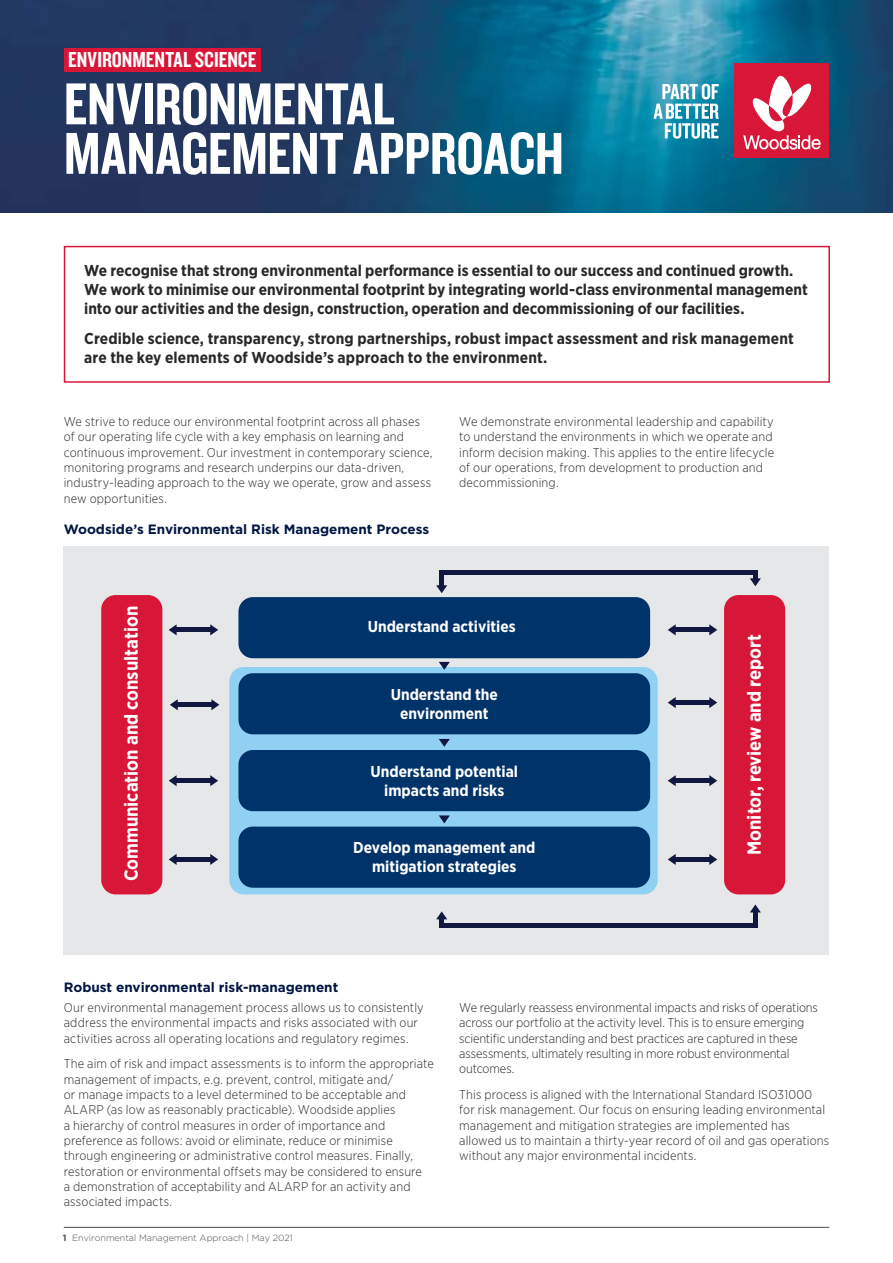
<style>
.page{position:relative;width:893px;height:1263px;background:#fff}
.page>*{position:absolute;margin:0;border:0;box-sizing:border-box;transform-origin:0 0}
.t1{font:61.35px/49.5px "Knockout HTF49 Liteweight";letter-spacing:-.005em;color:#fff}
.t2{font:22.5px "Knockout HTF49 Liteweight";color:#fff}
.t3{font:700 18.9px "Gotham Narrow";color:#fff}
.t4{font:700 15.75px/18.9px "Gotham Narrow";color:#292829}
.t5{font:700 15.75px/18.9px "Gotham Narrow";color:#fff;text-align:center}
.t6{font:700 13.5px "Gotham";color:#001542}
.t7{font:300 12.75px/15.3px "Gotham Narrow";letter-spacing:.01em;color:#292829}
.t8{font:300 12.75px/15.3px "Gotham Narrow";letter-spacing:-.01em;color:#292829}
.t9{font:300 9px "Gotham";color:#4d4d4f}
.s1{font-weight:700}
</style>
<div class="page">
<hr style="left:64px;top:1227px;width:765px;height:1px;background:#4d4d4f">
<div style="left:64px;top:546px;width:765px;height:409px;background:#e6e7e8"></div>
<div style="left:238px;top:597px;width:412px;height:61px;background:#003369;border-radius:14px"></div>
<div style="left:229px;top:667px;width:429px;height:227px;background:#90d1f3;border-radius:14px"></div>
<div style="left:101px;top:595px;width:61px;height:299px;background:#d71638;border-radius:14px"></div>
<div style="left:724px;top:595px;width:61px;height:299px;background:#d71638;border-radius:14px"></div>
<div style="left:238px;top:673px;width:412px;height:61px;background:#003369;border-radius:14px"></div>
<div style="left:238px;top:750px;width:412px;height:61px;background:#003369;border-radius:14px"></div>
<div style="left:238px;top:826px;width:412px;height:62px;background:#003369;border-radius:14px"></div>
<svg style="left:436px;top:585px;width:11px;height:8px"></svg>
<svg style="left:439px;top:662px;width:11px;height:8px"></svg>
<svg style="left:439px;top:739px;width:11px;height:8px"></svg>
<svg style="left:439px;top:815px;width:11px;height:8px"></svg>
<svg style="left:668px;top:624px;width:8px;height:11px"></svg>
<svg style="left:709px;top:624px;width:8px;height:11px"></svg>
<hr style="left:439px;top:570px;width:319px;height:4px;background:#101841">
<svg style="left:750px;top:574px;width:11px;height:12px"></svg>
<div style="left:439px;top:573px;width:5px;height:14px;background:#101841"></div>
<svg style="left:750px;top:904px;width:11px;height:8px"></svg>
<div style="left:439px;top:923px;width:319px;height:5px;background:#101841"></div>
<svg style="left:436px;top:911px;width:11px;height:12px"></svg>
<div style="left:753px;top:911px;width:5px;height:14px;background:#101841"></div>
<hr style="left:674px;top:628px;width:39px;height:4px;background:#101841">
<svg style="left:668px;top:697px;width:8px;height:11px"></svg>
<svg style="left:709px;top:697px;width:8px;height:11px"></svg>
<div style="left:674px;top:700px;width:39px;height:5px;background:#101841"></div>
<svg style="left:668px;top:775px;width:8px;height:11px"></svg>
<svg style="left:709px;top:775px;width:8px;height:11px"></svg>
<div style="left:674px;top:778px;width:39px;height:5px;background:#101841"></div>
<svg style="left:668px;top:854px;width:8px;height:11px"></svg>
<svg style="left:709px;top:854px;width:8px;height:11px"></svg>
<div style="left:674px;top:857px;width:39px;height:5px;background:#101841"></div>
<svg style="left:169px;top:624px;width:8px;height:11px"></svg>
<svg style="left:210px;top:624px;width:8px;height:11px"></svg>
<hr style="left:175px;top:628px;width:39px;height:4px;background:#101841">
<svg style="left:170px;top:699px;width:8px;height:11px"></svg>
<svg style="left:211px;top:699px;width:8px;height:11px"></svg>
<div style="left:176px;top:702px;width:39px;height:5px;background:#101841"></div>
<svg style="left:169px;top:775px;width:8px;height:11px"></svg>
<svg style="left:210px;top:775px;width:8px;height:11px"></svg>
<div style="left:175px;top:778px;width:39px;height:5px;background:#101841"></div>
<svg style="left:169px;top:854px;width:8px;height:11px"></svg>
<svg style="left:210px;top:854px;width:8px;height:11px"></svg>
<div style="left:175px;top:857px;width:39px;height:5px;background:#101841"></div>
<div style="left:64px;top:246px;width:766px;height:137px;border:2px solid #d71638"></div>
<img style="left:0;top:0;width:893px;height:213px">
<div style="left:735px;top:64px;width:94px;height:94px;background:#d71638"></div>
<svg style="left:743px;top:76px;width:78px;height:74px"></svg>
<svg style="left:654px;top:84px;width:65px;height:55px"></svg>
<div style="left:64px;top:48px;width:197px;height:24px;background:#d71638"></div>
<h2 class="t2" style="left:68px;top:48px;width:190px">ENVIRONMENTAL SCIENCE</h2>
<h1 class="t1" style="left:64px;top:81px;width:502px">ENVIRONMENTAL<br>MANAGEMENT APPROACH</h1>
<p class="t4" style="left:84px;top:261px;width:725px">We recognise that strong environmental performance is essential to our success and continued growth.<br>We work to minimise our environmental footprint by integrating world-class environmental management into our activities and the design, construction, operation and decommissioning of our facilities.</p>
<p class="t4" style="left:84px;top:328px;width:711px">Credible science, transparency, strong partnerships, robust impact assessment and risk management are the key elements of Woodside’s approach to the environment.</p>
<p class="t7" style="left:64px;top:414px;width:370px">We strive to reduce our environmental footprint across all phases of our operating life cycle with a key emphasis on learning and continuous improvement. Our investment in contemporary science, monitoring programs and research underpins our data-driven, industry-leading approach to the way we operate, grow and assess new opportunities.</p>
<p class="t7" style="left:459px;top:414px;width:316px">We demonstrate environmental leadership and capability to understand the environments in which we operate and inform decision making. This applies to the entire lifecycle of our operations, from development to production and decommissioning.</p>
<p class="t6" style="left:64px;top:520px;width:367px">Woodside’s Environmental Risk Management Process</p>
<h3 class="t3" style="left:119px;top:881px;width:277px;rotate:-90deg">Communication and consultation</h3>
<p class="t5" style="left:368px;top:616px;width:149px">Understand activities</p>
<p class="t5" style="left:391px;top:685px;width:109px">Understand the environment</p>
<p class="t5" style="left:370px;top:762px;width:149px">Understand potential impacts and risks</p>
<p class="t5" style="left:353px;top:838px;width:184px">Develop management and mitigation strategies</p>
<h3 class="t3" style="left:742px;top:855px;width:222px;rotate:-90deg">Monitor, review and report</h3>
<p class="t6" style="left:64px;top:978px;width:276px">Robust environmental risk-management</p>
<p class="t7" style="left:64px;top:999px;width:361px">Our environmental management process allows us to consistently address the environmental impacts and risks associated with our activities across all operating locations and regulatory regimes.</p>
<p class="t7" style="left:64px;top:1056px;width:371px">The aim of risk and impact assessments is to inform the appropriate management of impacts, e.g. prevent, control, mitigate and/<br>or manage impacts to a level determined to be acceptable and ALARP (as low as reasonably practicable). Woodside applies<br>a hierarchy of control measures in order of importance and preference as follows: avoid or eliminate, reduce or minimise through engineering or administrative control measures. Finally, restoration or environmental offsets may be considered to ensure<br>a demonstration of acceptability and ALARP for an activity and associated impacts.</p>
<p class="t9" style="left:63px;top:1232px;width:231px"><span class="s1">1</span> Environmental Management Approach | May 2021</p>
<p class="t8" style="left:459px;top:999px;width:360px">We regularly reassess environmental impacts and risks of operations across our portfolio at the activity level. This is to ensure emerging scientific understanding and best practices are captured in these assessments, ultimately resulting in more robust environmental outcomes.</p>
<p class="t7" style="left:459px;top:1086px;width:371px">This process is aligned with the International Standard ISO31000 for risk management. Our focus on ensuring leading environmental management and mitigation strategies are implemented has allowed us to maintain a thirty-year record of oil and gas operations without any major environmental incidents.</p>
</div>
